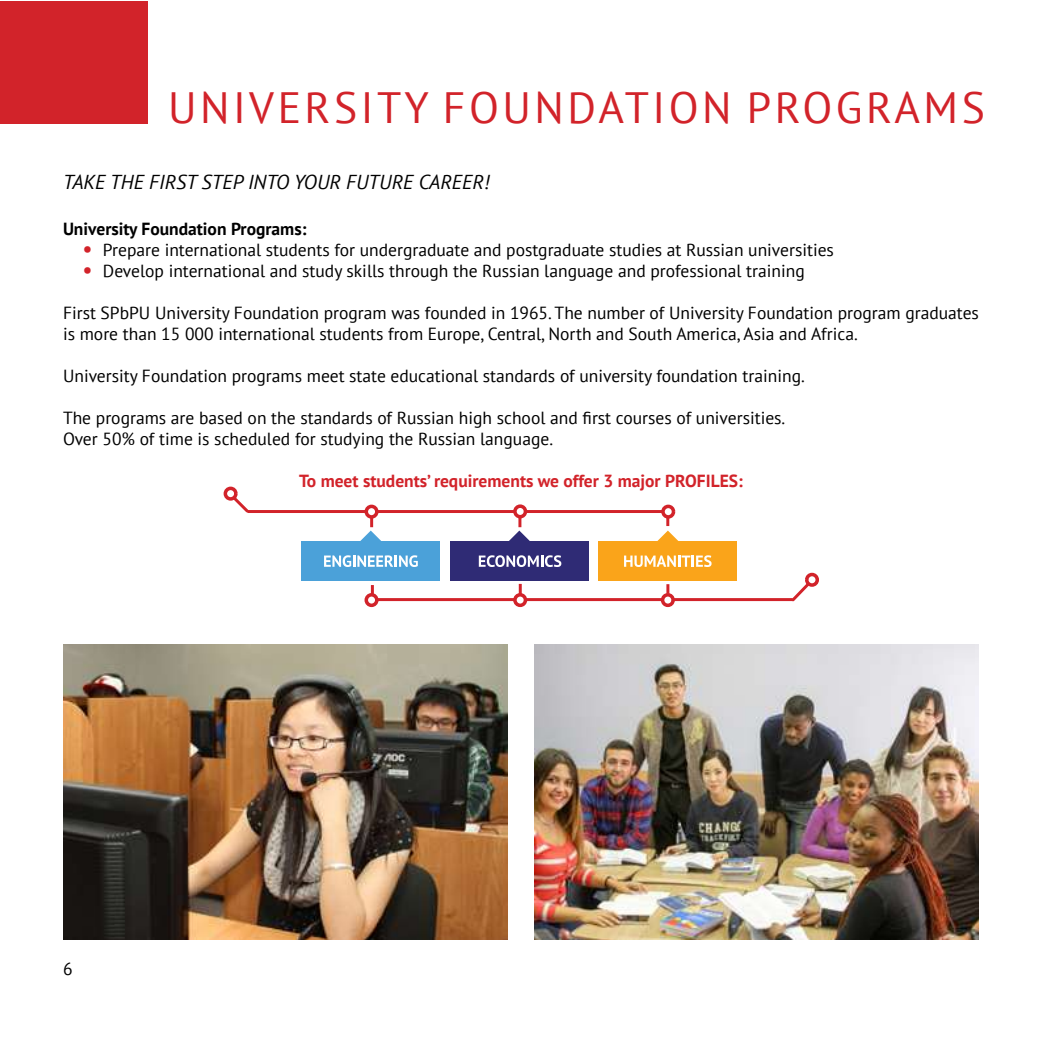
<style>
.page{position:relative;width:1042px;height:1042px;background:#fff}
.page>*{position:absolute;margin:0;border:0;box-sizing:border-box;transform-origin:0 0}
.t1{font:43.75px "PT Sans";letter-spacing:.08em;color:#d2232a}
.t2{font:italic 20.12px "PT Sans";color:#000}
.t3{font:17.5px/21px "PT Sans";color:#000}
.t4{font:700 17.5px "PT Sans";color:#d2232a}
.t5{font:700 17.5px "PT Sans";color:#000}
.s1{font-weight:700;font-size:21px;color:#d2232a}
</style>
<div class="page">
<div style="left:1px;top:1px;width:147px;height:122px;background:#d2232a"></div>
<img style="left:535px;top:644px;width:444px;height:296px">
<img style="left:63px;top:644px;width:444px;height:296px">
<hr style="left:370px;top:511px;width:3px;height:16px;background:#d2232a">
<svg style="left:225px;top:498px;width:23px;height:15px"></svg>
<hr style="left:518px;top:511px;width:3px;height:16px;background:#d2232a">
<hr style="left:666px;top:510px;width:3px;height:16px;background:#d2232a">
<hr style="left:247px;top:510px;width:421px;height:3px;background:#d2232a">
<div style="left:364px;top:505px;width:14px;height:14px;background:#fff;border:4px solid #d2232a;border-radius:50%"></div>
<div style="left:224px;top:486px;width:14px;height:15px;background:#fff;border:4px solid #d2232a;border-radius:50%"></div>
<div style="left:513px;top:504px;width:14px;height:14px;background:#fff;border:4px solid #d2232a;border-radius:50%"></div>
<div style="left:661px;top:505px;width:14px;height:14px;background:#fff;border:4px solid #d2232a;border-radius:50%"></div>
<svg style="left:789px;top:584px;width:20px;height:18px"></svg>
<hr style="left:519px;top:584px;width:3px;height:16px;background:#d2232a">
<hr style="left:371px;top:585px;width:3px;height:16px;background:#d2232a">
<hr style="left:372px;top:598px;width:420px;height:3px;background:#d2232a">
<div style="left:364px;top:593px;width:14px;height:14px;background:#fff;border:4px solid #d2232a;border-radius:50%"></div>
<div style="left:805px;top:573px;width:14px;height:14px;background:#fff;border:4px solid #d2232a;border-radius:50%"></div>
<div style="left:513px;top:593px;width:14px;height:14px;background:#fff;border:4px solid #d2232a;border-radius:50%"></div>
<div style="left:661px;top:593px;width:14px;height:14px;background:#fff;border:4px solid #d2232a;border-radius:50%"></div>
<svg style="left:666px;top:584px;width:3px;height:9px"></svg>
<div style="left:301px;top:541px;width:139px;height:40px;background:#4ba1d9"></div>
<div style="left:450px;top:541px;width:139px;height:40px;background:#2f2b75"></div>
<div style="left:598px;top:541px;width:139px;height:40px;background:#faa41a"></div>
<svg style="left:624px;top:530px;width:87px;height:37px"></svg>
<svg style="left:324px;top:530px;width:94px;height:37px"></svg>
<svg style="left:479px;top:530px;width:82px;height:37px"></svg>
<h1 class="t1" style="left:168px;top:79px;width:818px">UNIVERSITY FOUNDATION PROGRAMS</h1>
<p class="t2" style="left:63px;top:169px;width:428px">TAKE THE FIRST STEP INTO YOUR FUTURE CAREER!</p>
<p class="t5" style="left:63px;top:217px;width:245px">University Foundation Programs:</p>
<p class="t3" style="left:83px;top:239px;width:752px"><span class="s1">•</span> Prepare international students for undergraduate and postgraduate studies at Russian universities</p>
<p class="t3" style="left:83px;top:260px;width:723px"><span class="s1">•</span> Develop international and study skills through the Russian language and professional training</p>
<p class="t3" style="left:63px;top:302px;width:917px">First SPbPU University Foundation program was founded in 1965. The number of University Foundation program graduates is more than 15 000 international students from Europe, Central, North and South America, Asia and Africa.</p>
<p class="t3" style="left:63px;top:365px;width:743px">University Foundation programs meet state educational standards of university foundation training.</p>
<p class="t3" style="left:63px;top:407px;width:724px">The programs are based on the standards of Russian high school and first courses of universities.<br>Over 50% of time is scheduled for studying the Russian language.</p>
<p class="t4" style="left:299px;top:469px;width:445px">To meet students’ requirements we offer 3 major PROFILES:</p>
<p class="t3" style="left:63px;top:958px;width:11px">6</p>
</div>
